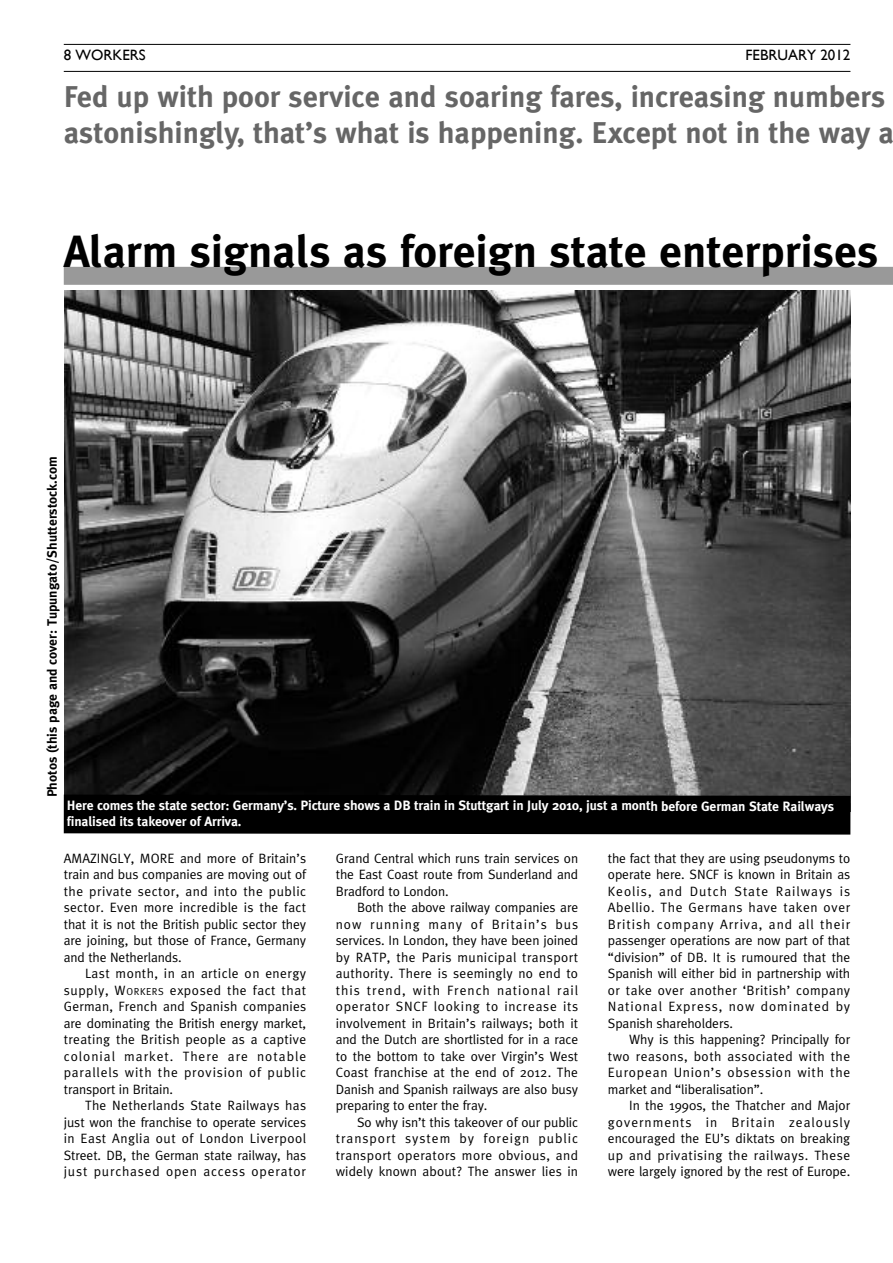
<style>
.page{position:relative;width:893px;height:1263px;background:#fff}
.page>*{position:absolute;margin:0;border:0;box-sizing:border-box;transform-origin:0 0}
.t1{font:700 45px "Meta Plus";color:#000}
.t2{font:700 30px/36px "Meta Plus";color:#666}
.t3{font:15px "Gill Sans";color:#000}
.t4{font:13.5px/16.5px "Meta Plus";letter-spacing:-.01em;color:#000;text-align:justify}
.t5{font:700 13.5px/16px "Meta Plus";letter-spacing:-.01em;color:#fff}
.t6{font:700 13.5px "Meta Plus";color:#000}
.s1{font-size:10.2px}
</style>
<div class="page">
<div style="left:64px;top:267px;width:829px;height:18px;background:#999"></div>
<hr style="left:64px;top:44px;width:786px;height:1px;background:#000">
<hr style="left:64px;top:71px;width:786px;height:1px;background:#000">
<img style="left:64px;top:291px;width:786px;height:503px">
<div style="left:64px;top:794px;width:786px;height:40px;background:#000"></div>
<p class="t3" style="left:64px;top:46px;width:83px">8 WORKERS</p>
<p class="t3" style="left:745px;top:46px;width:106px">FEBRUARY 2012</p>
<h2 class="t2" style="left:64px;top:82px;width:832px">Fed up with poor service and soaring fares, increasing numbers astonishingly, that’s what is happening. Except not in the way a</h2>
<h1 class="t1" style="left:64px;top:236px;width:816px">Alarm signals as foreign state enterprises</h1>
<p class="t6" style="left:47px;top:797px;width:342px;rotate:-90deg">Photos (this page and cover: Tupungato/Shutterstock.com</p>
<p class="t5" style="left:67px;top:799px;width:769px">Here comes the state sector: Germany’s. Picture shows a DB train in Stuttgart in July 2010, just a month before German State Railways finalised its takeover of Arriva.</p>
<p class="t4" style="left:64px;top:851px;width:244px">AMAZINGLY, MORE and more of Britain’s train and bus companies are moving out of the private sector, and into the public sector. Even more incredible is the fact that it is not the British public sector they are joining, but those of France, Germany and the Netherlands.</p>
<p class="t4" style="left:64px;top:966px;width:244px;text-indent:21px">Last month, in an article on energy supply, W<span class="s1">ORKERS</span> exposed the fact that German, French and Spanish companies are dominating the British energy market, treating the British people as a captive colonial market. There are notable parallels with the provision of public transport in Britain.</p>
<p class="t4" style="left:64px;top:1098px;width:244px;text-indent:21px">The Netherlands State Railways has just won the franchise to operate services in East Anglia out of London Liverpool Street. DB, the German state railway, has just purchased open access operator</p>
<p class="t4" style="left:336px;top:851px;width:244px">Grand Central which runs train services on the East Coast route from Sunderland and Bradford to London.</p>
<p class="t4" style="left:336px;top:900px;width:244px;text-indent:21px">Both the above railway companies are now running many of Britain’s bus services. In London, they have been joined by RATP, the Paris municipal transport authority. There is seemingly no end to this trend, with French national rail operator SNCF looking to increase its involvement in Britain’s railways; both it and the Dutch are shortlisted for in a race to the bottom to take over Virgin’s West Coast franchise at the end of 2012. The Danish and Spanish railways are also busy preparing to enter the fray.</p>
<p class="t4" style="left:336px;top:1115px;width:244px;text-indent:21px">So why isn’t this takeover of our public transport system by foreign public transport operators more obvious, and widely known about? The answer lies in</p>
<p class="t4" style="left:608px;top:851px;width:244px">the fact that they are using pseudonyms to operate here. SNCF is known in Britain as Keolis, and Dutch State Railways is Abellio. The Germans have taken over British company Arriva, and all their passenger operations are now part of that “division” of DB. It is rumoured that the Spanish will either bid in partnership with or take over another ‘British’ company National Express, now dominated by Spanish shareholders.</p>
<p class="t4" style="left:608px;top:1032px;width:244px;text-indent:21px">Why is this happening? Principally for two reasons, both associated with the European Union’s obsession with the market and “liberalisation”.</p>
<p class="t4" style="left:608px;top:1098px;width:244px;text-indent:21px">In the 1990s, the Thatcher and Major governments in Britain zealously encouraged the EU’s diktats on breaking up and privatising the railways. These were largely ignored by the rest of Europe.</p>
</div>
